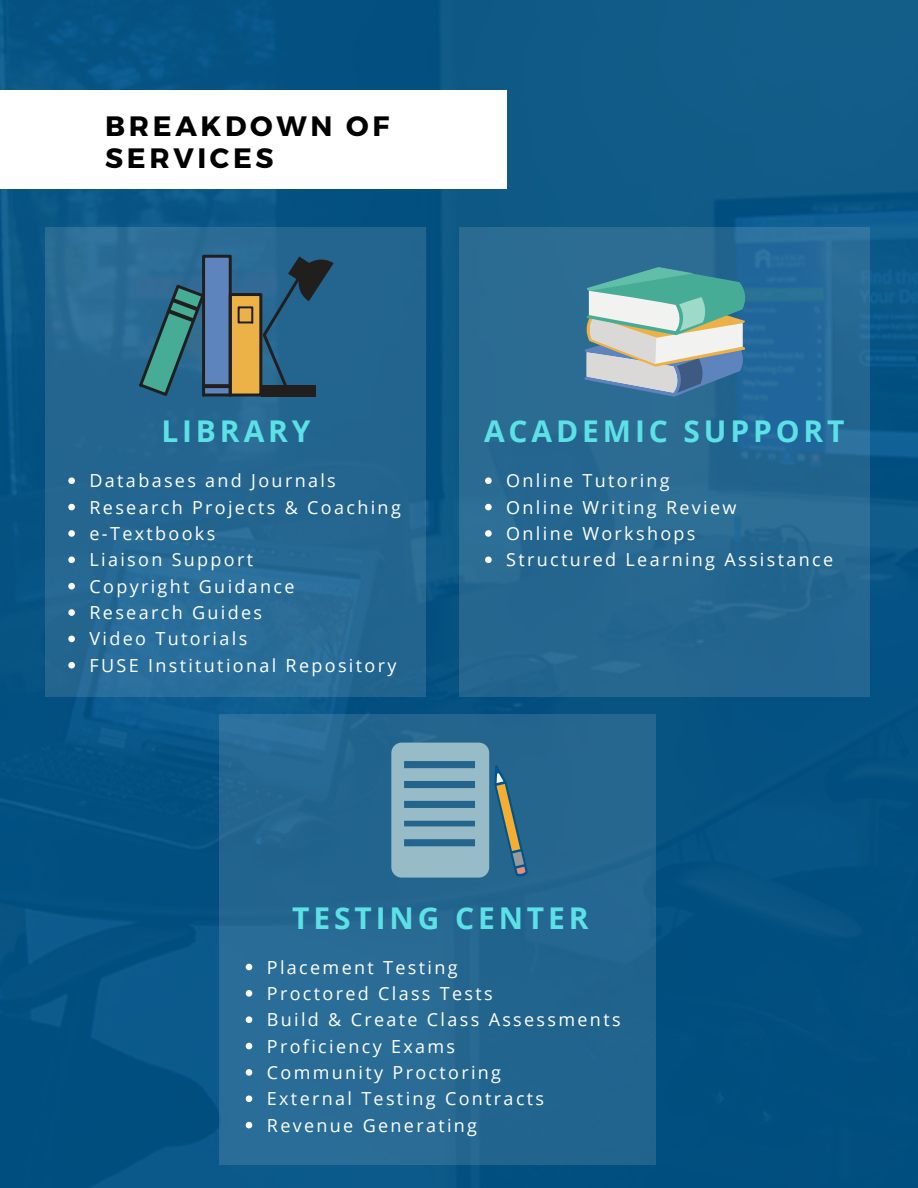
<style>
.page{position:relative;width:918px;height:1188px;background:#fff}
.page>*{position:absolute;margin:0;border:0;box-sizing:border-box;transform-origin:0 0}
.t1{font:700 30px "Open Sans";letter-spacing:.13em;color:#5ce1e6}
.t2{font:700 28.05px/31.8px "Montserrat";letter-spacing:.13em;color:#000}
.t3{font:18px "Open Sans";letter-spacing:.13em;color:#fff}
</style>
<div class="page">
<img style="left:0;top:0;width:918px;height:1188px">
<div style="left:0;top:90px;width:506px;height:98px;background:#fff"></div>
<div style="left:46px;top:227px;width:380px;height:470px;background:linear-gradient(to right,#286b96,#246690)"></div>
<svg style="left:139px;top:255px;width:195px;height:141px;background:#416b7c"></svg>
<div style="left:459px;top:227px;width:411px;height:470px;background:#266792"></div>
<svg style="left:584px;top:267px;width:161px;height:130px"></svg>
<div style="left:220px;top:714px;width:436px;height:451px;background:#25678f"></div>
<svg style="left:391px;top:743px;width:137px;height:135px"></svg>
<svg style="left:68px;top:477px;width:7px;height:7px"></svg>
<svg style="left:68px;top:504px;width:7px;height:6px"></svg>
<svg style="left:68px;top:530px;width:7px;height:7px"></svg>
<svg style="left:68px;top:557px;width:7px;height:6px"></svg>
<svg style="left:68px;top:583px;width:7px;height:6px"></svg>
<svg style="left:68px;top:609px;width:7px;height:7px"></svg>
<svg style="left:68px;top:636px;width:7px;height:6px"></svg>
<svg style="left:68px;top:662px;width:7px;height:7px"></svg>
<svg style="left:485px;top:477px;width:7px;height:7px"></svg>
<svg style="left:485px;top:504px;width:7px;height:6px"></svg>
<svg style="left:485px;top:530px;width:7px;height:7px"></svg>
<svg style="left:485px;top:557px;width:7px;height:6px"></svg>
<svg style="left:246px;top:964px;width:6px;height:6px"></svg>
<svg style="left:246px;top:990px;width:6px;height:7px"></svg>
<svg style="left:246px;top:1016px;width:6px;height:7px"></svg>
<svg style="left:246px;top:1043px;width:6px;height:6px"></svg>
<svg style="left:246px;top:1069px;width:6px;height:7px"></svg>
<svg style="left:246px;top:1095px;width:6px;height:7px"></svg>
<svg style="left:246px;top:1122px;width:6px;height:6px"></svg>
<p class="t2" style="left:105px;top:109px;width:286px">BREAKDOWN OF<br>SERVICES</p>
<p class="t1" style="left:161px;top:410px;width:151px">LIBRARY</p>
<p class="t3" style="left:90px;top:468px;width:248px">Databases and Journals</p>
<p class="t3" style="left:90px;top:494px;width:313px">Research Projects &amp; Coaching</p>
<p class="t3" style="left:90px;top:521px;width:127px">e-Textbooks</p>
<p class="t3" style="left:90px;top:547px;width:165px">Liaison Support</p>
<p class="t3" style="left:90px;top:574px;width:207px">Copyright Guidance</p>
<p class="t3" style="left:90px;top:600px;width:174px">Research Guides</p>
<p class="t3" style="left:90px;top:626px;width:159px">Video Tutorials</p>
<p class="t3" style="left:90px;top:653px;width:308px">FUSE Institutional Repository</p>
<p class="t1" style="left:484px;top:410px;width:362px">ACADEMIC SUPPORT</p>
<p class="t3" style="left:506px;top:468px;width:165px">Online Tutoring</p>
<p class="t3" style="left:506px;top:494px;width:232px">Online Writing Review</p>
<p class="t3" style="left:506px;top:521px;width:191px">Online Workshops</p>
<p class="t3" style="left:506px;top:547px;width:328px">Structured Learning Assistance</p>
<p class="t1" style="left:292px;top:897px;width:298px">TESTING CENTER</p>
<p class="t3" style="left:267px;top:954px;width:192px">Placement Testing</p>
<p class="t3" style="left:267px;top:981px;width:227px">Proctored Class Tests</p>
<p class="t3" style="left:267px;top:1007px;width:355px">Build &amp; Create Class Assessments</p>
<p class="t3" style="left:267px;top:1033px;width:190px">Proficiency Exams</p>
<p class="t3" style="left:267px;top:1060px;width:236px">Community Proctoring</p>
<p class="t3" style="left:267px;top:1086px;width:279px">External Testing Contracts</p>
<p class="t3" style="left:267px;top:1113px;width:212px">Revenue Generating</p>
</div>
